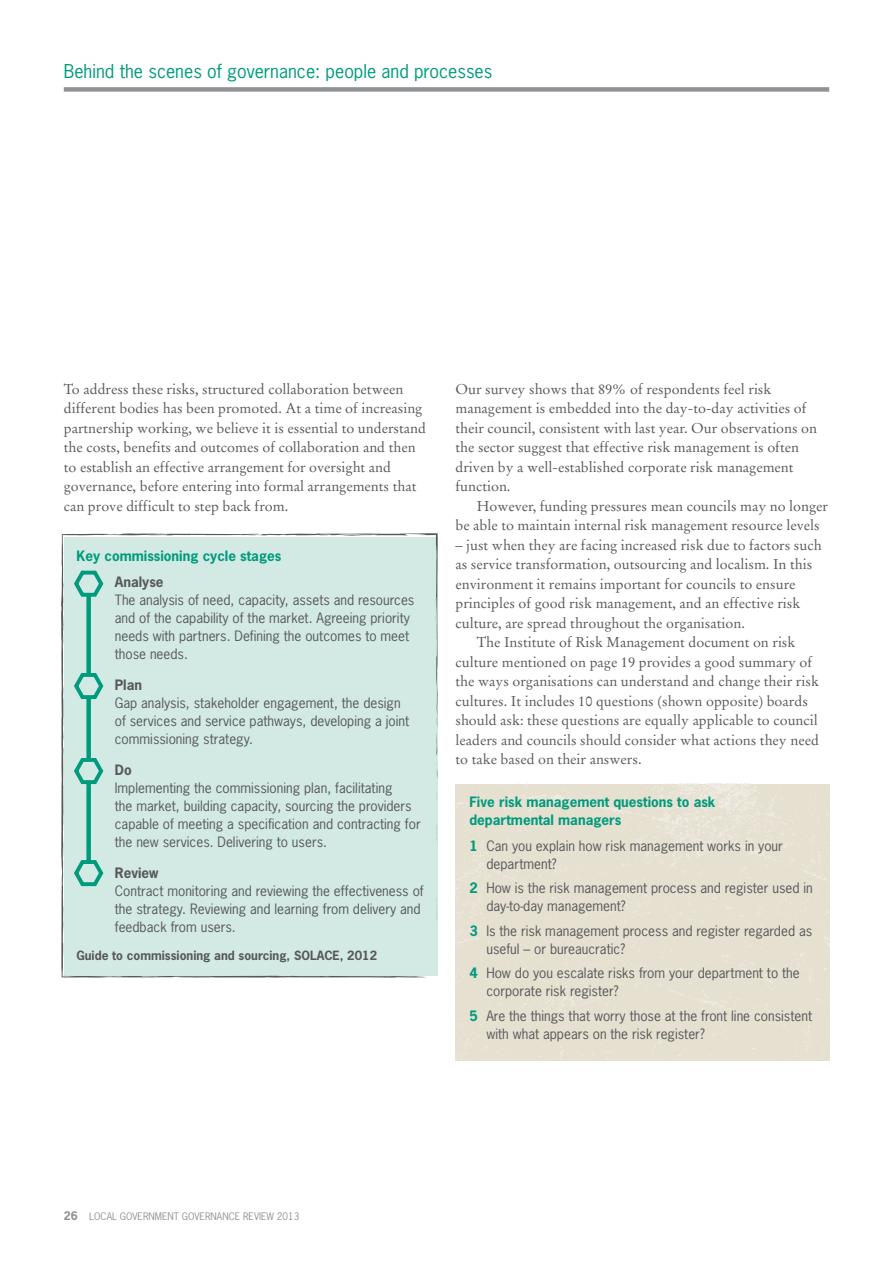
<style>
.page{position:relative;width:893px;height:1263px;background:#fff}
.page>*{position:absolute;margin:0;border:0;box-sizing:border-box;transform-origin:0 0}
.t1{font:18px "News Gothic Std";color:#009b7c}
.t2{font:14.25px/19.5px "Stempel Garamond LT Std";color:#57585a}
.t3{font:13.5px/18px "News Gothic Std";color:#57585a}
.t4{font:700 13.5px/18px "News Gothic Std";color:#009b7c}
.t5{font:700 13.5px "News Gothic Std";color:#57585a}
.t6{font:700 12px "News Gothic Std";color:#57585a}
.t7{font:9.75px "News Gothic Std";color:#919295}
.s1{font-weight:700;color:#009b7c}
.s2{font-weight:700;font-size:11.25px}
</style>
<div class="page">
<div style="left:455px;top:783px;width:374px;height:277px;background:#e6e0d1"></div>
<div style="left:64px;top:87px;width:765px;height:5px;background:#919295"></div>
<div style="left:61px;top:533px;width:377px;height:445px;background:#d3eae4"></div>
<svg style="left:436px;top:717px;width:2px;height:66px"></svg>
<svg style="left:436px;top:688px;width:2px;height:14px"></svg>
<svg style="left:436px;top:609px;width:1px;height:17px"></svg>
<svg style="left:318px;top:535px;width:14px;height:1px"></svg>
<svg style="left:61px;top:665px;width:3px;height:16px"></svg>
<p class="t1" style="left:64px;top:59px;width:430px">Behind the scenes of governance: people and processes</p>
<p class="t2" style="left:64px;top:379px;width:364px">To address these risks, structured collaboration between different bodies has been promoted. At a time of increasing partnership working, we believe it is essential to understand the costs, benefits and outcomes of collaboration and then to establish an effective arrangement for oversight and governance, before entering into formal arrangements that can prove difficult to step back from.</p>
<p class="t2" style="left:455px;top:379px;width:363px">Our survey shows that 89% of respondents feel risk management is embedded into the day-to-day activities of their council, consistent with last year. Our observations on the sector suggest that effective risk management is often driven by a well-established corporate risk management function.</p>
<p class="t2" style="left:455px;top:496px;width:374px;text-indent:21px">However, funding pressures mean councils may no longer be able to maintain internal risk management resource levels</p>
<p class="t2" style="left:455px;top:535px;width:368px">– just when they are facing increased risk due to factors such</p>
<p class="t2" style="left:455px;top:555px;width:358px">as service transformation, outsourcing and localism. In this</p>
<p class="t2" style="left:455px;top:574px;width:342px">environment it remains important for councils to ensure</p>
<p class="t2" style="left:455px;top:594px;width:346px">principles of good risk management, and an effective risk</p>
<p class="t2" style="left:455px;top:613px;width:291px">culture, are spread throughout the organisation.</p>
<p class="t2" style="left:477px;top:633px;width:320px">The Institute of Risk Management document on risk</p>
<p class="t2" style="left:455px;top:652px;width:358px">culture mentioned on page 19 provides a good summary of</p>
<p class="t2" style="left:455px;top:672px;width:365px">the ways organisations can understand and change their risk</p>
<p class="t2" style="left:455px;top:691px;width:354px">cultures. It includes 10 questions (shown opposite) boards</p>
<p class="t2" style="left:455px;top:711px;width:364px">should ask: these questions are equally applicable to council</p>
<p class="t2" style="left:455px;top:730px;width:365px">leaders and councils should consider what actions they need</p>
<p class="t2" style="left:455px;top:750px;width:188px">to take based on their answers.</p>
<p class="t4" style="left:77px;top:546px;width:206px">Key commissioning cycle stages</p>
<p class="t5" style="left:115px;top:573px;width:50px">Analyse</p>
<p class="t3" style="left:115px;top:591px;width:301px">The analysis of need, capacity, assets and resources and of the capability of the market. Agreeing priority needs with partners. Defining the outcomes to meet those needs.</p>
<p class="t5" style="left:115px;top:676px;width:29px">Plan</p>
<p class="t3" style="left:115px;top:694px;width:296px">Gap analysis, stakeholder engagement, the design of services and service pathways, developing a joint commissioning strategy.</p>
<p class="t5" style="left:115px;top:761px;width:18px">Do</p>
<p class="t3" style="left:115px;top:778px;width:307px">Implementing the commissioning plan, facilitating<br>the market, building capacity, sourcing the providers capable of meeting a specification and contracting for the new services. Delivering to users.</p>
<p class="t5" style="left:115px;top:863px;width:45px">Review</p>
<p class="t3" style="left:115px;top:881px;width:310px">Contract monitoring and reviewing the effectiveness of the strategy. Reviewing and learning from delivery and feedback from users.</p>
<p class="t6" style="left:77px;top:948px;width:302px">Guide to commissioning and sourcing, SOLACE, 2012</p>
<p class="t4" style="left:469px;top:792px;width:248px">Five risk management questions to ask departmental managers</p>
<p class="t3" style="left:486px;top:837px;width:298px;text-indent:-17px"><span class="s1">1</span> Can you explain how risk management works in your department?</p>
<p class="t3" style="left:486px;top:879px;width:328px;text-indent:-17px"><span class="s1">2</span> How is the risk management process and register used in day-to-day management?</p>
<p class="t3" style="left:486px;top:921px;width:327px;text-indent:-17px"><span class="s1">3</span> Is the risk management process and register regarded as useful – or bureaucratic?</p>
<p class="t3" style="left:486px;top:964px;width:315px;text-indent:-17px"><span class="s1">4</span> How do you escalate risks from your department to the corporate risk register?</p>
<p class="t3" style="left:486px;top:1006px;width:327px;text-indent:-17px"><span class="s1">5</span> Are the things that worry those at the front line consistent with what appears on the risk register?</p>
<p class="t7" style="left:64px;top:1210px;width:37px"><span class="s2">26</span> Local</p>
<p class="t7" style="left:120px;top:1210px;width:146px">gover nme nt gover nance review</p>
<p class="t7" style="left:277px;top:1210px;width:24px">2013</p>
</div>
